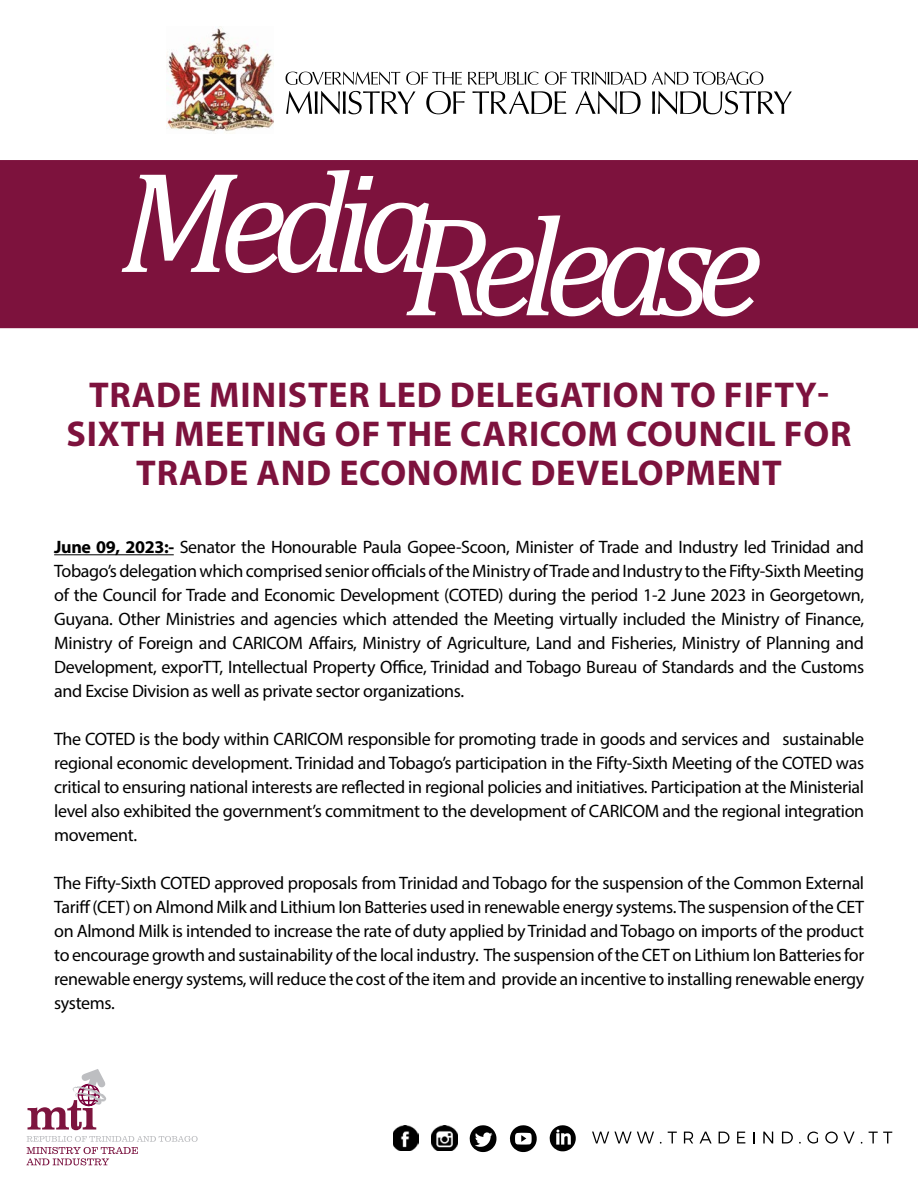
<style>
.page{position:relative;width:918px;height:1188px;background:#fff}
.page>*{position:absolute;margin:0;border:0;box-sizing:border-box;transform-origin:0 0}
.t1{font:italic 142.95px "Cambria";letter-spacing:-.1em;color:#fff}
.t2{font:700 36px/39px "Myriad Pro";letter-spacing:.02em;color:#7d123d;text-align:center}
.t3{font:18px/24px "Myriad Pro";letter-spacing:-.02em;color:#000;text-align:justify}
.s1{font-weight:700}
</style>
<div class="page">
<svg style="left:26px;top:1136px;width:172px;height:29px"></svg>
<svg style="left:28px;top:1069px;width:78px;height:61px"></svg>
<img style="left:393px;top:1125px;width:25px;height:26px">
<img style="left:431px;top:1125px;width:27px;height:26px">
<svg style="left:550px;top:1125px;width:26px;height:26px"></svg>
<svg style="left:510px;top:1125px;width:27px;height:27px"></svg>
<svg style="left:470px;top:1125px;width:26px;height:27px"></svg>
<svg style="left:592px;top:1132px;width:62px;height:11px"></svg>
<svg style="left:668px;top:1132px;width:9px;height:11px"></svg>
<svg style="left:684px;top:1132px;width:9px;height:11px"></svg>
<svg style="left:700px;top:1132px;width:12px;height:11px"></svg>
<svg style="left:719px;top:1132px;width:11px;height:11px"></svg>
<svg style="left:737px;top:1132px;width:8px;height:11px"></svg>
<svg style="left:753px;top:1132px;width:2px;height:11px"></svg>
<svg style="left:763px;top:1132px;width:10px;height:11px"></svg>
<svg style="left:782px;top:1132px;width:11px;height:11px"></svg>
<svg style="left:807px;top:1132px;width:11px;height:12px"></svg>
<svg style="left:825px;top:1132px;width:30px;height:12px"></svg>
<svg style="left:869px;top:1132px;width:23px;height:11px"></svg>
<img style="left:166px;top:26px;width:108px;height:106px">
<svg style="left:286px;top:72px;width:477px;height:13px"></svg>
<svg style="left:286px;top:91px;width:506px;height:23px"></svg>
<hr style="left:54px;top:554px;width:120px;height:1px;background:#000">
<div style="left:0;top:160px;width:918px;height:169px;background:#7d123d"></div>
<h1 class="t1" style="left:119px;top:166px;width:645px"><sup>Media</sup>Release</h1>
<h2 class="t2" style="left:67px;top:374px;width:786px">TRADE MINISTER LED DELEGATION TO FIFTY-<br>SIXTH MEETING OF THE CARICOM COUNCIL FOR<br>TRADE AND ECONOMIC DEVELOPMENT</h2>
<p class="t3" style="left:54px;top:535px;width:812px"><span class="s1">June 09, 2023:-</span> Senator the Honourable Paula Gopee-Scoon, Minister of Trade and Industry led Trinidad and Tobago’s delegation which comprised senior officials of the Ministry of Trade and Industry to the Fifty-Sixth Meeting of the Council for Trade and Economic Development (COTED) during the period 1-2 June 2023 in Georgetown, Guyana. Other Ministries and agencies which attended the Meeting virtually included the Ministry of Finance, Ministry of Foreign and CARICOM Affairs, Ministry of Agriculture, Land and Fisheries, Ministry of Planning and Development, exporTT, Intellectual Property Office, Trinidad and Tobago Bureau of Standards and the Customs and Excise Division as well as private sector organizations.</p>
<p class="t3" style="left:54px;top:727px;width:812px">The COTED is the body within CARICOM responsible for promoting trade in goods and services and sustainable regional economic development. Trinidad and Tobago’s participation in the Fifty-Sixth Meeting of the COTED was critical to ensuring national interests are reflected in regional policies and initiatives. Participation at the Ministerial level also exhibited the government’s commitment to the development of CARICOM and the regional integration movement.</p>
<p class="t3" style="left:54px;top:871px;width:812px">The Fifty-Sixth COTED approved proposals from Trinidad and Tobago for the suspension of the Common External Tariff (CET) on Almond Milk and Lithium Ion Batteries used in renewable energy systems. The suspension of the CET on Almond Milk is intended to increase the rate of duty applied by Trinidad and Tobago on imports of the product to encourage growth and sustainability of the local industry. The suspension of the CET on Lithium Ion Batteries for renewable energy systems, will reduce the cost of the item and provide an incentive to installing renewable energy systems.</p>
</div>
